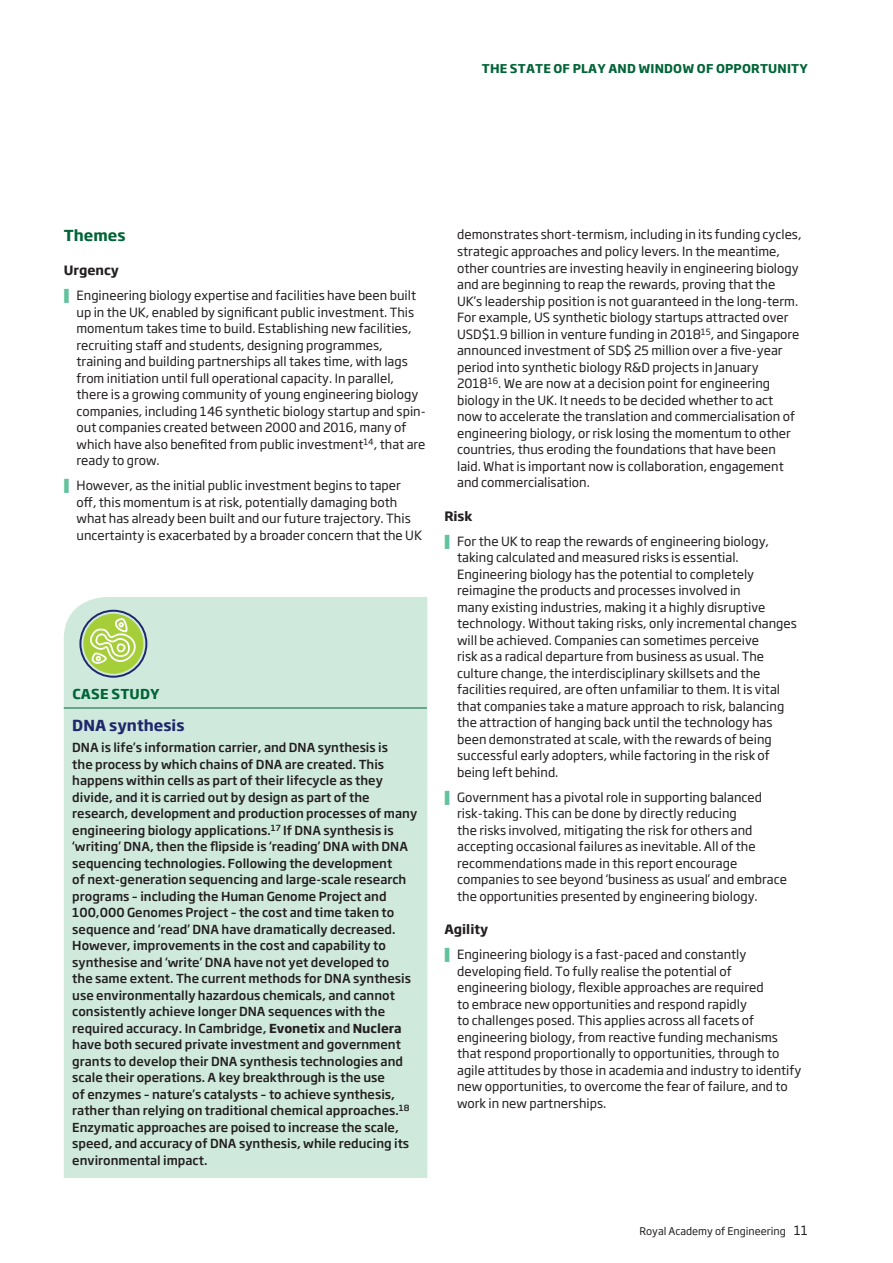
<style>
.page{position:relative;width:893px;height:1263px;background:#fff}
.page>*{position:absolute;margin:0;border:0;box-sizing:border-box;transform-origin:0 0}
.t1{font:700 15px "Soho Gothic Pro";color:#1f286c}
.t2{font:700 15px "Soho Gothic Pro";color:#006437}
.t3{font:700 13.5px "Soho Gothic Pro";letter-spacing:.015em;color:#006437}
.t4{font:700 12.75px "Soho Gothic Pro";color:#231f20}
.t5{font:12.6px/16.5px "Soho Gothic Pro";color:#231f20}
.t6{font:500 12.3px/16.5px "Soho Gothic Pro";color:#231f20}
.t7{font:700 12px "Soho Gothic Pro";letter-spacing:.015em;color:#006437}
.t8{font:10.5px "Soho Gothic Pro";color:#231f20}
.s1{font-weight:900;font-size:15px;color:#61c29c}
.s2{font-weight:700}
.s3{font-size:12.6px}
</style>
<div class="page">
<div style="left:64px;top:597px;width:363px;height:581px;background:#cfe9dd"></div>
<hr style="left:64px;top:708px;width:363px;height:1px;background:#006437">
<div style="left:83px;top:614px;width:60px;height:60px;background:#a6ce39;border-radius:50%"></div>
<div style="left:79px;top:610px;width:68px;height:68px;border:2px solid #1f286c;border-radius:50%"></div>
<svg style="left:85px;top:618px;width:53px;height:48px"></svg>
<p class="t7" style="left:482px;top:59px;width:328px">THE STATE OF PLAY AND WINDOW OF OPPORTUNITY</p>
<p class="t2" style="left:64px;top:224px;width:63px">Themes</p>
<p class="t4" style="left:64px;top:260px;width:57px">Urgency</p>
<p class="t5" style="left:77px;top:286px;width:351px;text-indent:-13px"><span class="s1">|</span> Engineering biology expertise and facilities have been built up in the UK, enabled by significant public investment. This momentum takes time to build. Establishing new facilities, recruiting staff and students, designing programmes, training and building partnerships all takes time, with lags from initiation until full operational capacity. In parallel, there is a growing community of young engineering biology companies, including 146 synthetic biology startup and spin&shy;out companies created between 2000 and 2016, many of which have also benefited from public investment<sup>14</sup>, that are ready to grow.</p>
<p class="t5" style="left:77px;top:476px;width:347px;text-indent:-13px"><span class="s1">|</span> However, as the initial public investment begins to taper off, this momentum is at risk, potentially damaging both what has already been built and our future trajectory. This uncertainty is exacerbated by a broader concern that the UK</p>
<p class="t3" style="left:72px;top:683px;width:89px">CASE STUDY</p>
<p class="t1" style="left:72px;top:714px;width:114px">DNA synthesis</p>
<p class="t6" style="left:72px;top:738px;width:346px">DNA is life’s information carrier, and DNA synthesis is<br>the process by which chains of DNA are created. This happens within cells as part of their lifecycle as they divide, and it is carried out by design as part of the research, development and production processes of many engineering biology applications.<sup>17</sup> If DNA synthesis is ‘writing’ DNA, then the flipside is ‘reading’ DNA with DNA sequencing technologies. Following the development<br>of next-generation sequencing and large-scale research programs – including the Human Genome Project and 100,000 Genomes Project – the cost and time taken to sequence and ‘read’ DNA have dramatically decreased.<br>However, improvements in the cost and capability to synthesise and ‘write’ DNA have not yet developed to<br>the same extent. The current methods for DNA synthesis use environmentally hazardous chemicals, and cannot consistently achieve longer DNA sequences with the required accuracy. In Cambridge, <span class="s2">Evonetix</span> and <span class="s2">Nuclera </span>have both secured private investment and government grants to develop their DNA synthesis technologies and scale their operations. A key breakthrough is the use<br>of enzymes – nature’s catalysts – to achieve synthesis, rather than relying on traditional chemical approaches.<sup>18<br></sup>Enzymatic approaches are poised to increase the scale, speed, and accuracy of DNA synthesis, while reducing its environmental impact.</p>
<p class="t5" style="left:457px;top:226px;width:346px">demonstrates short-termism, including in its funding cycles, strategic approaches and policy levers. In the meantime, other countries are investing heavily in engineering biology and are beginning to reap the rewards, proving that the UK’s leadership position is not guaranteed in the long-term.<br>For example, US synthetic biology startups attracted over USD$1.9 billion in venture funding in 2018<sup>15</sup>, and Singapore announced investment of SD$ 25 million over a five-year period into synthetic biology R&amp;D projects in January 2018<sup>16</sup>. We are now at a decision point for engineering biology in the UK. It needs to be decided whether to act now to accelerate the translation and commercialisation of engineering biology, or risk losing the momentum to other countries, thus eroding the foundations that have been laid. What is important now is collaboration, engagement and commercialisation.</p>
<p class="t4" style="left:444px;top:506px;width:30px">Risk</p>
<p class="t5" style="left:457px;top:532px;width:341px;text-indent:-13px"><span class="s1">|</span> For the UK to reap the rewards of engineering biology, taking calculated and measured risks is essential.<br>Engineering biology has the potential to completely reimagine the products and processes involved in<br>many existing industries, making it a highly disruptive technology. Without taking risks, only incremental changes will be achieved. Companies can sometimes perceive<br>risk as a radical departure from business as usual. The culture change, the interdisciplinary skillsets and the facilities required, are often unfamiliar to them. It is vital that companies take a mature approach to risk, balancing the attraction of hanging back until the technology has been demonstrated at scale, with the rewards of being successful early adopters, while factoring in the risk of being left behind.</p>
<p class="t5" style="left:457px;top:788px;width:331px;text-indent:-13px"><span class="s1">|</span> Government has a pivotal role in supporting balanced risk-taking. This can be done by directly reducing<br>the risks involved, mitigating the risk for others and accepting occasional failures as inevitable. All of the recommendations made in this report encourage companies to see beyond ‘business as usual’ and embrace the opportunities presented by engineering biology.</p>
<p class="t4" style="left:444px;top:919px;width:45px">Agility</p>
<p class="t5" style="left:457px;top:945px;width:346px;text-indent:-13px"><span class="s1">|</span> Engineering biology is a fast-paced and constantly developing field. To fully realise the potential of engineering biology, flexible approaches are required<br>to embrace new opportunities and respond rapidly<br>to challenges posed. This applies across all facets of engineering biology, from reactive funding mechanisms that respond proportionally to opportunities, through to agile attitudes by those in academia and industry to identify new opportunities, to overcome the fear of failure, and to work in new partnerships.</p>
<p class="t8" style="left:639px;top:1223px;width:170px">Royal Academy of Engineering <span class="s3">11</span></p>
</div>
